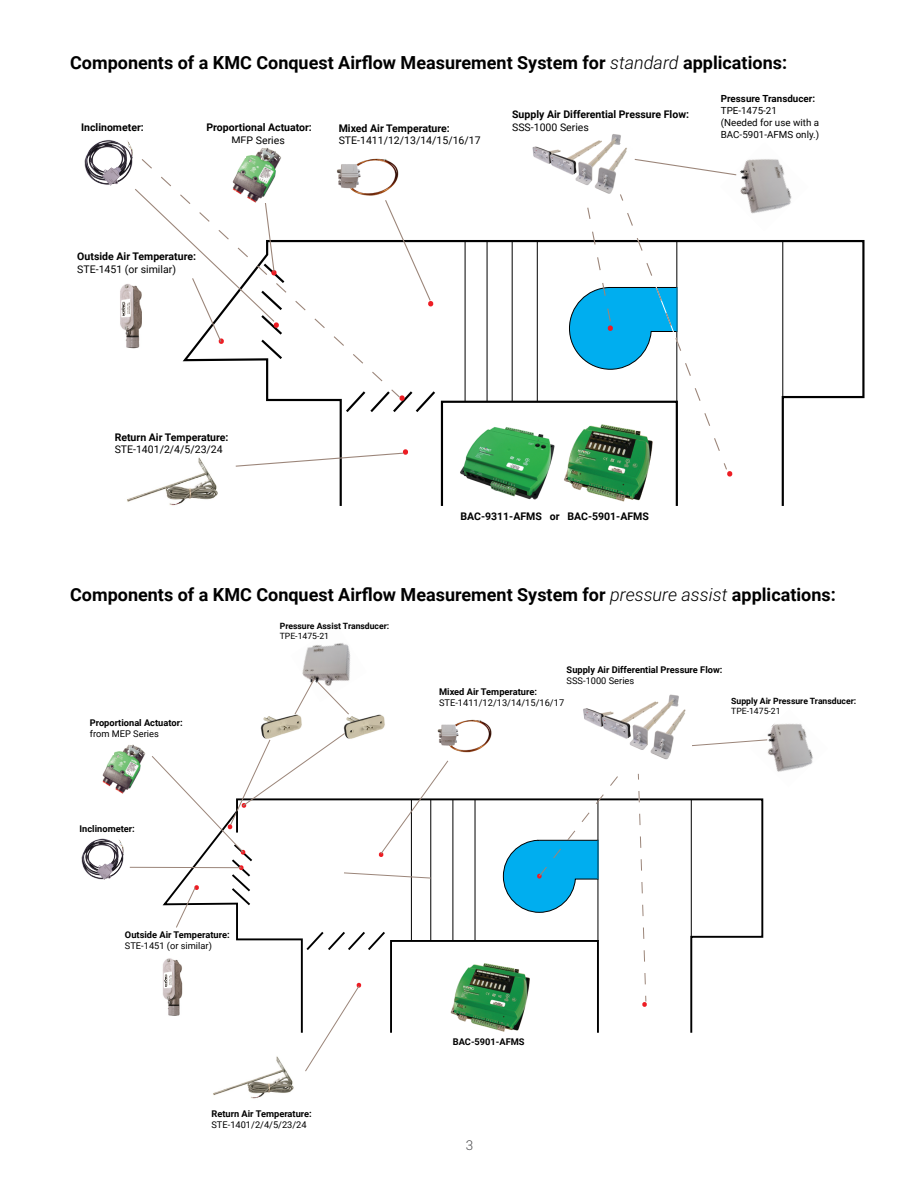
<style>
.page{position:relative;width:918px;height:1188px;background:#fff}
.page>*{position:absolute;margin:0;border:0;box-sizing:border-box;transform-origin:0 0}
.t1{font:700 18px "Roboto";color:#000}
.t2{font:300 13.5px "Roboto";color:#4d4d4f}
.t3{font:700 10.5px "Roboto";color:#000}
.t4{font:10.5px "Roboto";color:#000}
.t5{font:9.75px/11.7px "Roboto";color:#000}
.t6{font:700 9.75px "Roboto";color:#000}
.t7{font:700 9.3px "Roboto";color:#000}
.t8{font:9.3px "Roboto";color:#000}
.t9{font:700 8.7px "Roboto";color:#000}
.t10{font:8.7px "Roboto";color:#000}
.s1{font-weight:300;font-style:italic}
</style>
<div class="page">
<img style="left:532px;top:134px;width:95px;height:59px">
<img style="left:120px;top:284px;width:14px;height:65px">
<svg style="left:266px;top:240px;width:599px;height:266px"></svg>
<div style="left:441px;top:401px;width:237px;height:106px;background:#fff;border:2px solid #000"></div>
<hr style="left:782px;top:241px;width:1px;height:156px;background:#000">
<hr style="left:465px;top:241px;width:1px;height:161px;background:#000">
<hr style="left:487px;top:241px;width:1px;height:161px;background:#000">
<hr style="left:512px;top:241px;width:1px;height:161px;background:#000">
<hr style="left:537px;top:241px;width:1px;height:161px;background:#000">
<svg style="left:344px;top:389px;width:93px;height:26px"></svg>
<svg style="left:235px;top:449px;width:174px;height:18px"></svg>
<svg style="left:401px;top:234px;width:33px;height:72px"></svg>
<img style="left:84px;top:140px;width:49px;height:46px">
<img style="left:127px;top:457px;width:91px;height:49px">
<svg style="left:569px;top:193px;width:164px;height:284px"></svg>
<img style="left:564px;top:424px;width:90px;height:78px">
<img style="left:460px;top:427px;width:94px;height:73px">
<svg style="left:134px;top:189px;width:7px;height:160px"></svg>
<img style="left:720px;top:159px;width:72px;height:72px">
<svg style="left:634px;top:159px;width:103px;height:17px"></svg>
<svg style="left:141px;top:158px;width:260px;height:241px"></svg>
<img style="left:233px;top:147px;width:48px;height:55px">
<div style="left:231px;top:144px;width:14px;height:14px;background:#fff"></div>
<img style="left:437px;top:719px;width:55px;height:34px">
<svg style="left:162px;top:798px;width:602px;height:235px"></svg>
<div style="left:390px;top:940px;width:209px;height:94px;background:#fff;border:2px solid #000"></div>
<hr style="left:598px;top:799px;width:1px;height:142px;background:#000">
<hr style="left:691px;top:799px;width:1px;height:138px;background:#000">
<hr style="left:452px;top:799px;width:1px;height:142px;background:#000">
<hr style="left:475px;top:799px;width:1px;height:142px;background:#000">
<hr style="left:130px;top:867px;width:111px;height:1px;background:#9b8579">
<svg style="left:304px;top:983px;width:58px;height:89px"></svg>
<svg style="left:638px;top:774px;width:10px;height:233px"></svg>
<img style="left:81px;top:838px;width:49px;height:42px">
<img style="left:213px;top:1056px;width:81px;height:43px">
<svg style="left:503px;top:776px;width:121px;height:137px"></svg>
<img style="left:450px;top:963px;width:80px;height:70px">
<img style="left:767px;top:723px;width:46px;height:49px">
<img style="left:102px;top:745px;width:43px;height:48px">
<div style="left:101px;top:742px;width:13px;height:12px;background:#fff"></div>
<svg style="left:692px;top:739px;width:76px;height:9px"></svg>
<img style="left:302px;top:643px;width:49px;height:35px">
<img style="left:260px;top:715px;width:42px;height:17px">
<img style="left:343px;top:714px;width:42px;height:18px">
<svg style="left:151px;top:732px;width:298px;height:220px"></svg>
<hr style="left:236px;top:811px;width:2px;height:22px;background:#000">
<svg style="left:294px;top:678px;width:56px;height:38px"></svg>
<img style="left:583px;top:694px;width:103px;height:66px">
<h1 class="t1" style="left:70px;top:50px;width:718px">Components of a KMC Conquest Airflow Measurement System for <span class="s1">standard</span> applications:</h1>
<p class="t3" style="left:81px;top:120px;width:64px">Inclinometer:</p>
<p class="t3" style="left:207px;top:120px;width:107px">Proportional Actuator:</p>
<p class="t4" style="left:207px;top:133px;width:80px">from MEP Series</p>
<p class="t3" style="left:339px;top:121px;width:113px">Mixed Air Temperature:</p>
<p class="t4" style="left:339px;top:133px;width:144px">STE-1411/12/13/14/15/16/17</p>
<p class="t3" style="left:512px;top:107px;width:178px">Supply Air Differential Pressure Flow:</p>
<p class="t4" style="left:512px;top:120px;width:78px">SSS-1000 Series</p>
<p class="t6" style="left:721px;top:92px;width:96px">Pressure Transducer:</p>
<p class="t5" style="left:721px;top:104px;width:100px">TPE-1475-21<br>(Needed for use with a<br>BAC-5901-AFMS only.)</p>
<p class="t3" style="left:77px;top:249px;width:120px">Outside Air Temperature:</p>
<p class="t4" style="left:77px;top:262px;width:100px">STE-1451 (or similar)</p>
<p class="t3" style="left:115px;top:430px;width:115px">Return Air Temperature:</p>
<p class="t4" style="left:115px;top:442px;width:110px">STE-1401/2/4/5/23/24</p>
<p class="t3" style="left:460px;top:509px;width:190px">BAC-9311-AFMS or BAC-5901-AFMS</p>
<h1 class="t1" style="left:70px;top:582px;width:767px">Components of a KMC Conquest Airflow Measurement System for <span class="s1">pressure assist</span> applications:</h1>
<p class="t7" style="left:90px;top:716px;width:94px">Proportional Actuator:</p>
<p class="t8" style="left:90px;top:728px;width:70px">from MEP Series</p>
<p class="t7" style="left:80px;top:823px;width:57px">Inclinometer:</p>
<p class="t7" style="left:125px;top:928px;width:106px">Outside Air Temperature:</p>
<p class="t8" style="left:125px;top:939px;width:88px">STE-1451 (or similar)</p>
<p class="t9" style="left:280px;top:620px;width:111px">Pressure Assist Transducer:</p>
<p class="t10" style="left:280px;top:630px;width:51px">TPE-1475-21</p>
<p class="t7" style="left:211px;top:1107px;width:102px">Return Air Temperature:</p>
<p class="t8" style="left:211px;top:1118px;width:97px">STE-1401/2/4/5/23/24</p>
<p class="t7" style="left:567px;top:664px;width:157px">Supply Air Differential Pressure Flow:</p>
<p class="t8" style="left:567px;top:675px;width:69px">SSS-1000 Series</p>
<p class="t7" style="left:439px;top:686px;width:99px">Mixed Air Temperature:</p>
<p class="t8" style="left:439px;top:697px;width:127px">STE-1411/12/13/14/15/16/17</p>
<p class="t9" style="left:731px;top:695px;width:127px">Supply Air Pressure Transducer:</p>
<p class="t10" style="left:731px;top:705px;width:51px">TPE-1475-21</p>
<p class="t7" style="left:453px;top:1035px;width:73px">BAC-5901-AFMS</p>
<p class="t2" style="left:466px;top:1136px;width:9px">3</p>
</div>
